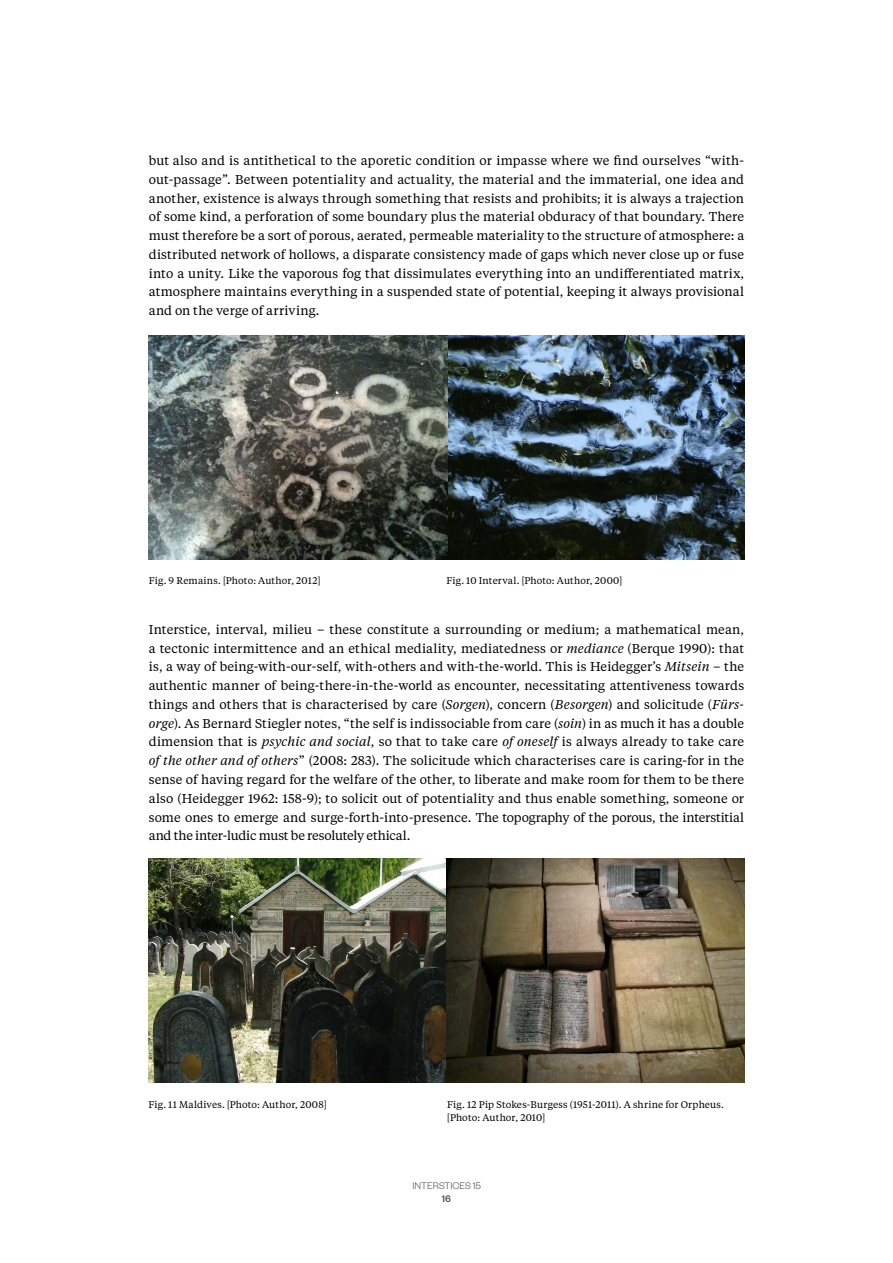
<style>
.page{position:relative;width:893px;height:1263px;background:#fff}
.page>*{position:absolute;margin:0;border:0;box-sizing:border-box;transform-origin:0 0}
.t1{font:12.75px/18.8px "Tiempos Text";letter-spacing:-.005em;color:#000;text-align:justify}
.t2{font:300 10.5px "Founders Grotesk";color:#58595b}
.t3{font:500 10.5px "Founders Grotesk";color:#58595b}
.t4{font:9.75px/13.5px "Tiempos Text";letter-spacing:.015em;color:#000}
.s1{font-style:italic}
</style>
<div class="page">
<img style="left:149px;top:335px;width:595px;height:224px">
<img style="left:149px;top:859px;width:596px;height:223px">
<p class="t1" style="left:149px;top:151px;width:597px">but also and is antithetical to the aporetic condition or impasse where we find ourselves “with&shy;out-passage”. Between potentiality and actuality, the material and the immaterial, one idea and another, existence is always through something that resists and prohibits; it is always a trajection of some kind, a perforation of some boundary plus the material obduracy of that boundary. There must therefore be a sort of porous, aerated, permeable materiality to the structure of atmosphere: a distributed network of hollows, a disparate consistency made of gaps which never close up or fuse into a unity. Like the vaporous fog that dissimulates everything into an undifferentiated matrix, atmosphere maintains everything in a suspended state of potential, keeping it always provisional and on the verge of arriving.</p>
<p class="t4" style="left:149px;top:574px;width:173px">Fig. 9 Remains. [Photo: Author, 2012]</p>
<p class="t4" style="left:446px;top:574px;width:177px">Fig. 10 Interval. [Photo: Author, 2000]</p>
<p class="t1" style="left:149px;top:619px;width:597px">Interstice, interval, milieu – these constitute a surrounding or medium; a mathematical mean, a tectonic intermittence and an ethical mediality, mediatedness or <span class="s1">mediance</span> (Berque 1990): that is, a way of being-with-our-self, with-others and with-the-world. This is Heidegger’s <span class="s1">Mitsein</span> – the authentic manner of being-there-in-the-world as encounter, necessitating attentiveness towards things and others that is characterised by care (<span class="s1">Sorgen</span>), concern (<span class="s1">Besorgen</span>) and solicitude (<span class="s1">Fürs&shy;orge</span>). As Bernard Stiegler notes, “the self is indissociable from care (<span class="s1">soin</span>) in as much it has a double dimension that is <span class="s1">psychic and social</span>, so that to take care <span class="s1">of oneself</span> is always already to take care <span class="s1">of the other and of others</span>” (2008: 283). The solicitude which characterises care is caring-for in the sense of having regard for the welfare of the other, to liberate and make room for them to be there also (Heidegger 1962: 158-9); to solicit out of potentiality and thus enable something, someone or some ones to emerge and surge-forth-into-presence. The topography of the porous, the interstitial and the inter-ludic must be resolutely ethical.</p>
<p class="t4" style="left:148px;top:1097px;width:180px">Fig. 11 Maldives. [Photo: Author, 2008]</p>
<p class="t4" style="left:447px;top:1097px;width:278px">Fig. 12 Pip Stokes-Burgess (1951-2011). A shrine for Orpheus. [Photo: Author, 2010]</p>
<p class="t2" style="left:412px;top:1179px;width:70px">INTERSTICES 15</p>
<p class="t3" style="left:442px;top:1192px;width:11px">16</p>
</div>
